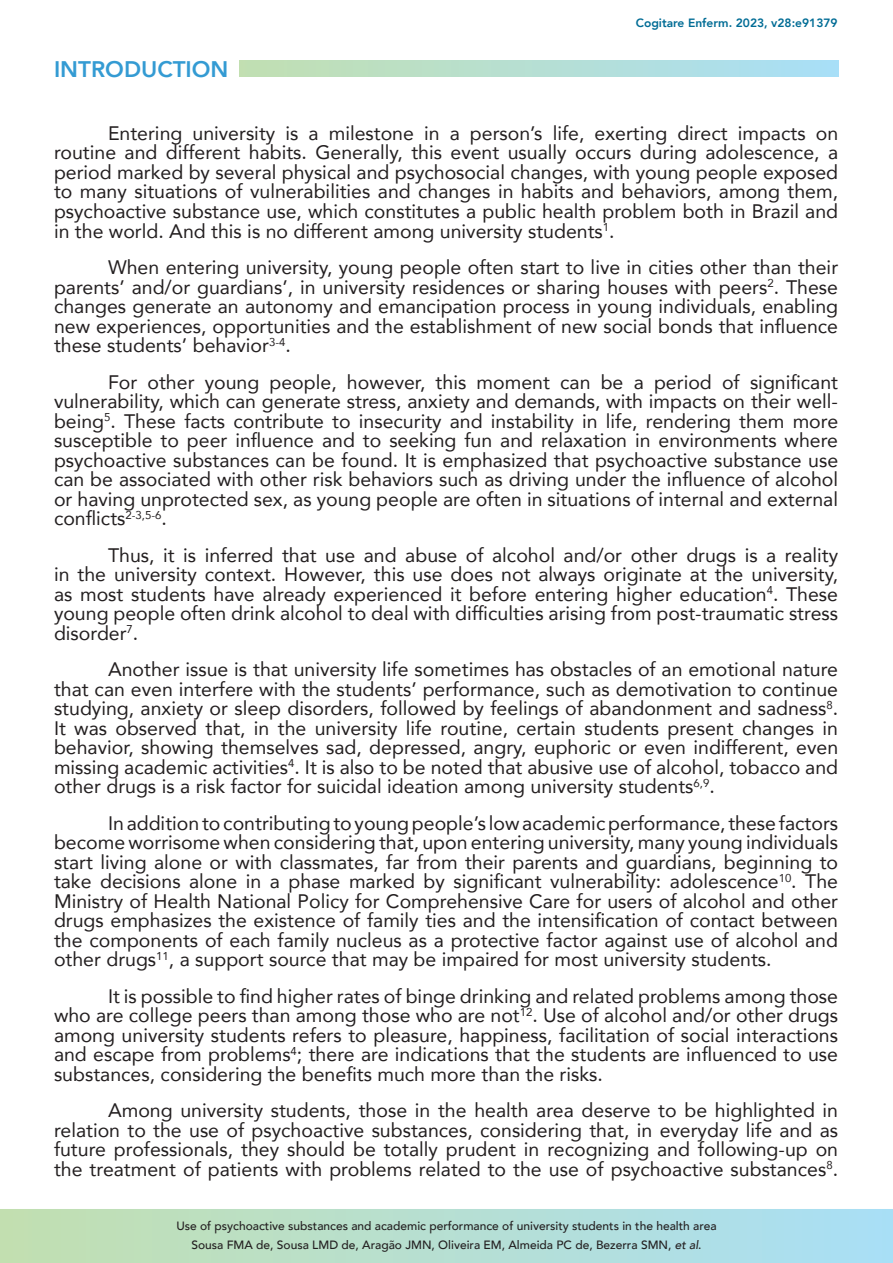
<style>
.page{position:relative;width:893px;height:1263px;background:#fff}
.page>*{position:absolute;margin:0;border:0;box-sizing:border-box;transform-origin:0 0}
.t1{font:800 22.5px "Avenir";color:#349bd3}
.t2{font:19.5px/19.5px "Avenir";color:#231f20;text-align:justify}
.t3{font:500 12px/18.6px "Avenir";color:#231f20;text-align:center}
.t4{font:800 12px "Avenir";color:#006c95}
.s1{font-style:italic}
</style>
<div class="page">
<svg style="left:0;top:1209px;width:893px;height:54px;background:#b6dfd2"></svg>
<div style="left:240px;top:60px;width:599px;height:17px;background:linear-gradient(to right,#c2dfb1,#a9dff7)"></div>
<p class="t1" style="left:54px;top:48px;width:176px">INTRODUCTION</p>
<p class="t4" style="left:636px;top:12px;width:203px">Cogitare Enferm. 2023, v28:e91379</p>
<p class="t2" style="left:54px;top:123px;width:786px;text-indent:54px">Entering university is a milestone in a person’s life, exerting direct impacts on routine and different habits. Generally, this event usually occurs during adolescence, a period marked by several physical and psychosocial changes, with young people exposed to many situations of vulnerabilities and changes in habits and behaviors, among them, psychoactive substance use, which constitutes a public health problem both in Brazil and in the world. And this is no different among university students<sup>1</sup>.</p>
<p class="t2" style="left:54px;top:257px;width:786px;text-indent:54px">When entering university, young people often start to live in cities other than their parents’ and/or guardians’, in university residences or sharing houses with peers<sup>2</sup>. These changes generate an autonomy and emancipation process in young individuals, enabling new experiences, opportunities and the establishment of new social bonds that influence these students’ behavior<sup>3-4</sup>.</p>
<p class="t2" style="left:54px;top:371px;width:786px;text-indent:54px">For other young people, however, this moment can be a period of significant vulnerability, which can generate stress, anxiety and demands, with impacts on their well&shy;being<sup>5</sup>. These facts contribute to insecurity and instability in life, rendering them more susceptible to peer influence and to seeking fun and relaxation in environments where psychoactive substances can be found. It is emphasized that psychoactive substance use can be associated with other risk behaviors such as driving under the influence of alcohol or having unprotected sex, as young people are often in situations of internal and external conflicts<sup>2-3,5-6</sup>.</p>
<p class="t2" style="left:54px;top:544px;width:786px;text-indent:54px">Thus, it is inferred that use and abuse of alcohol and/or other drugs is a reality in the university context. However, this use does not always originate at the university, as most students have already experienced it before entering higher education<sup>4</sup>. These young people often drink alcohol to deal with difficulties arising from post-traumatic stress disorder<sup>7</sup>.</p>
<p class="t2" style="left:54px;top:659px;width:786px;text-indent:54px">Another issue is that university life sometimes has obstacles of an emotional nature that can even interfere with the students’ performance, such as demotivation to continue studying, anxiety or sleep disorders, followed by feelings of abandonment and sadness<sup>8</sup>.<br>It was observed that, in the university life routine, certain students present changes in behavior, showing themselves sad, depressed, angry, euphoric or even indifferent, even missing academic activities<sup>4</sup>. It is also to be noted that abusive use of alcohol, tobacco and other drugs is a risk factor for suicidal ideation among university students<sup>6,9</sup>.</p>
<p class="t2" style="left:54px;top:812px;width:786px;text-indent:54px">In addition to contributing to young people’s low academic performance, these factors become worrisome when considering that, upon entering university, many young individuals start living alone or with classmates, far from their parents and guardians, beginning to take decisions alone in a phase marked by significant vulnerability: adolescence<sup>10</sup>. The Ministry of Health National Policy for Comprehensive Care for users of alcohol and other drugs emphasizes the existence of family ties and the intensification of contact between the components of each family nucleus as a protective factor against use of alcohol and other drugs<sup>11</sup>, a support source that may be impaired for most university students.</p>
<p class="t2" style="left:54px;top:985px;width:786px;text-indent:54px">It is possible to find higher rates of binge drinking and related problems among those who are college peers than among those who are not<sup>12</sup>. Use of alcohol and/or other drugs among university students refers to pleasure, happiness, facilitation of social interactions and escape from problems<sup>4</sup>; there are indications that the students are influenced to use substances, considering the benefits much more than the risks.</p>
<p class="t2" style="left:54px;top:1100px;width:786px;text-indent:54px">Among university students, those in the health area deserve to be highlighted in relation to the use of psychoactive substances, considering that, in everyday life and as future professionals, they should be totally prudent in recognizing and following-up on the treatment of patients with problems related to the use of psychoactive substances<sup>8</sup>.</p>
<p class="t3" style="left:176px;top:1216px;width:542px">Use of psychoactive substances and academic performance of university students in the health area<br>Sousa FMA de, Sousa LMD de, Aragão JMN, Oliveira EM, Almeida PC de, Bezerra SMN, <span class="s1">et al</span>.</p>
</div>
